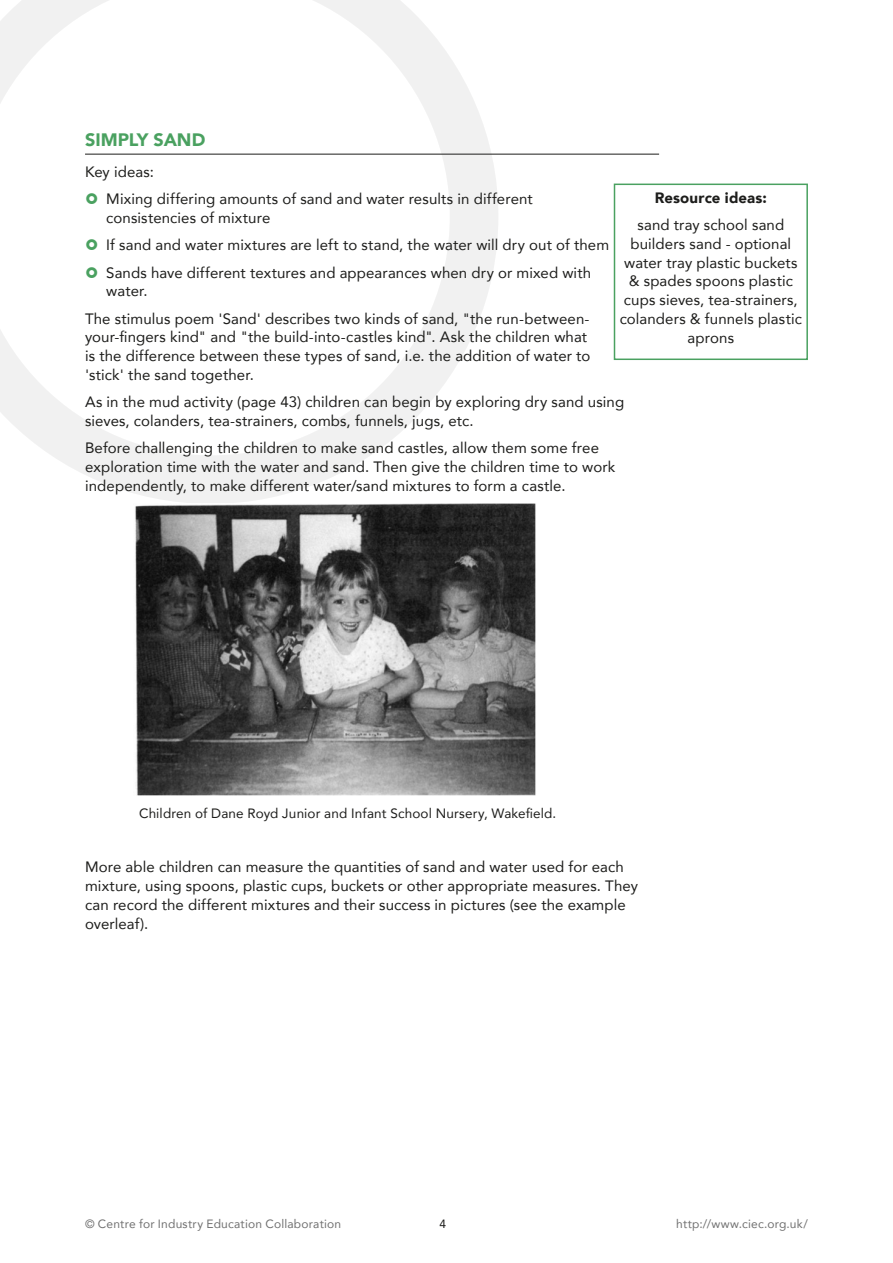
<style>
.page{position:relative;width:893px;height:1263px;background:#fff}
.page>*{position:absolute;margin:0;border:0;box-sizing:border-box;transform-origin:0 0}
.t1{font:900 18px "Avenir";color:#4aa160}
.t2{font:15px/18.8px "Avenir";letter-spacing:.005em;color:#1d1d1b}
.t3{font:900 15px "Avenir";letter-spacing:.01em;color:#1d1d1b}
.t4{font:13.5px "Avenir";letter-spacing:.01em;color:#1d1d1b}
.t5{font:12px "Avenir";letter-spacing:.015em;color:#707070}
.t6{font:12px "Avenir";color:#1d1d1b}
</style>
<div class="page">
<svg style="left:0;top:0;width:498px;height:504px"></svg>
<hr style="left:85px;top:154px;width:574px;height:1px;background:#1d1d1b">
<img style="left:135px;top:504px;width:401px;height:292px">
<div style="left:614px;top:184px;width:194px;height:176px;border:2px solid #4aa160"></div>
<svg style="left:86px;top:193px;width:11px;height:11px"></svg>
<svg style="left:86px;top:239px;width:11px;height:11px"></svg>
<svg style="left:86px;top:267px;width:11px;height:11px"></svg>
<p class="t1" style="left:85px;top:124px;width:122px">SIMPLY SAND</p>
<p class="t2" style="left:106px;top:158px;width:428px;line-height:27.3px;text-indent:-21px">Key ideas:<br>Mixing differing amounts of sand and water results in different</p>
<p class="t2" style="left:106px;top:204px;width:504px;line-height:27.3px">consistencies of mixture<br>If sand and water mixtures are left to stand, the water will dry out of them<br>Sands have different textures and appearances when dry or mixed with</p>
<p class="t2" style="left:85px;top:277px;width:506px;line-height:27.3px;text-indent:21px">water.<br>The stimulus poem 'Sand' describes two kinds of sand, "the run-between-</p>
<p class="t2" style="left:85px;top:327px;width:507px">your-fingers kind" and "the build-into-castles kind". Ask the children what is the difference between these types of sand, i.e. the addition of water to 'stick' the sand together.</p>
<p class="t2" style="left:85px;top:392px;width:541px">As in the mud activity (page 43) children can begin by exploring dry sand using sieves, colanders, tea-strainers, combs, funnels, jugs, etc.</p>
<p class="t2" style="left:85px;top:438px;width:532px">Before challenging the children to make sand castles, allow them some free exploration time with the water and sand. Then give the children time to work independently, to make different water/sand mixtures to form a castle.</p>
<p class="t3" style="left:655px;top:185px;width:114px">Resource ideas:</p>
<p class="t2" style="left:620px;top:215px;width:184px;text-align:center">sand tray school sand builders sand - optional water tray plastic buckets &amp; spades spoons plastic cups sieves, tea-strainers, colanders &amp; funnels plastic aprons</p>
<p class="t4" style="left:139px;top:802px;width:419px">Children of Dane Royd Junior and Infant School Nursery, Wakefield.</p>
<p class="t2" style="left:85px;top:857px;width:554px">More able children can measure the quantities of sand and water used for each mixture, using spoons, plastic cups, buckets or other appropriate measures. They can record the different mixtures and their success in pictures (see the example overleaf).</p>
<p class="t5" style="left:85px;top:1214px;width:258px">© Centre for Industry Education Collaboration</p>
<p class="t6" style="left:440px;top:1214px;width:8px">4</p>
<p class="t5" style="left:676px;top:1214px;width:133px">http://www.ciec.org.uk/</p>
</div>
